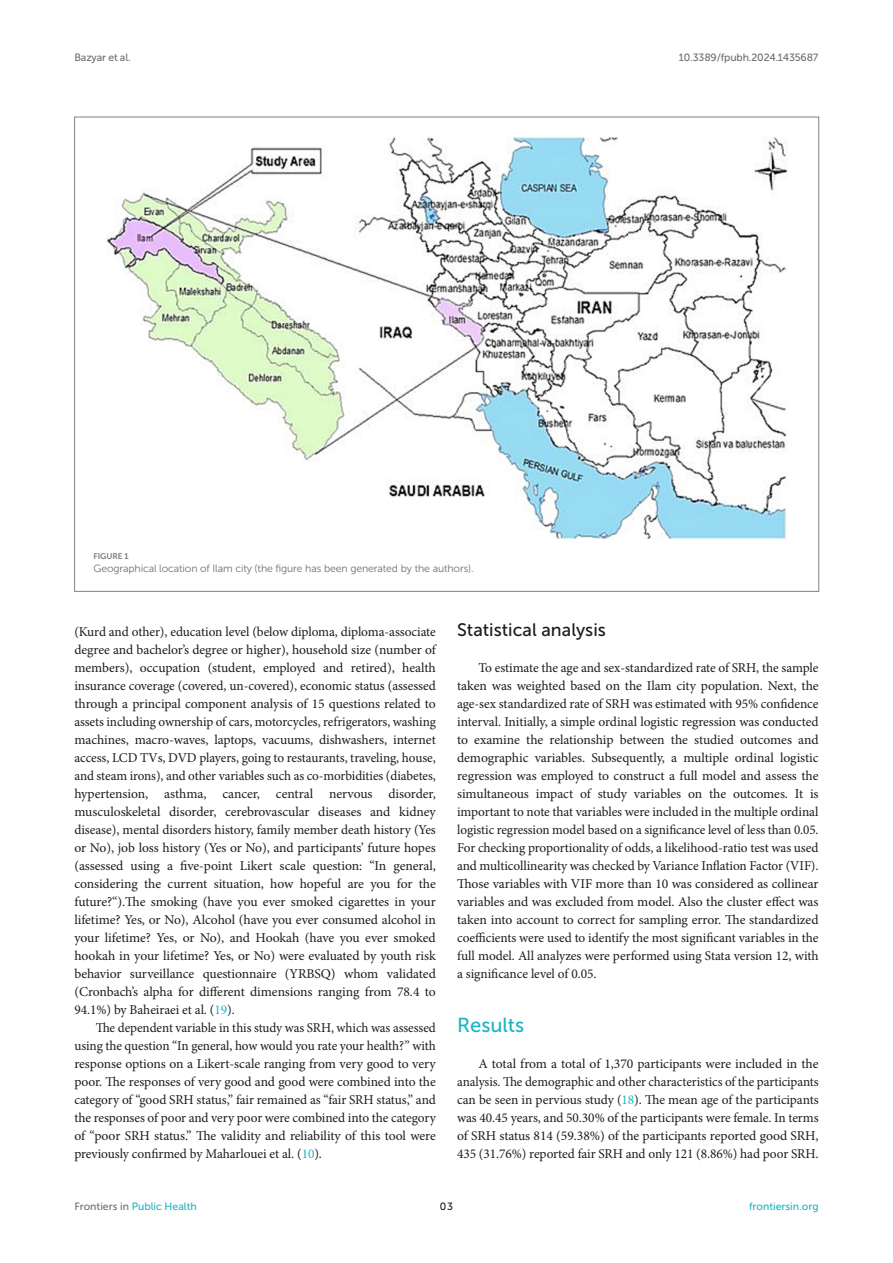
<style>
.page{position:relative;width:893px;height:1263px;background:#fff}
.page>*{position:absolute;margin:0;border:0;box-sizing:border-box;transform-origin:0 0}
.HEAD_1{font:20.25px "Museo Sans 500";color:#1db5c3}
.HEAD_2{font:18px "Museo Sans 500";color:#1b1c1b}
.TEXT{font:13.5px/18px "Minion Pro";letter-spacing:-.005em;color:#1b1c1b;text-align:justify}
.FIG_LEG{font:10.5px "Museo Sans 300";letter-spacing:-.01em;color:#706f70}
.t1{font:10.5px "Museo Sans 500";color:#1db5c3}
.t2{font:10.5px "Museo Sans 500";letter-spacing:-.015em;color:#706f70}
.t3{font:10.5px "Museo Sans 500";color:#1b1c1b}
.FIG_HD{font:8.25px "Museo Sans 700";letter-spacing:-.01em;color:#7e7f7f}
.s1{color:#1db5c3}
.s2{color:#706f70}
</style>
<div class="page">
<img style="left:107px;top:137px;width:681px;height:402px">
<p class="t2" style="left:74px;top:51px;width:58px">Bazyar et al.</p>
<p class="t2" style="left:679px;top:51px;width:141px">10.3389/fpubh.2024.1435687</p>
<p class="FIG_HD" style="left:94px;top:551px;width:37px">FIGURE 1</p>
<p class="FIG_LEG" style="left:94px;top:563px;width:382px">Geographical location of Ilam city (the figure has been generated by the authors).</p>
<p class="TEXT" style="left:74px;top:623px;width:363px">(Kurd and other), education level (below diploma, diploma-associate degree and bachelor’s degree or higher), household size (number of members), occupation (student, employed and retired), health insurance coverage (covered, un-covered), economic status (assessed through a principal component analysis of 15 questions related to assets including ownership of cars, motorcycles, refrigerators, washing machines, macro-waves, laptops, vacuums, dishwashers, internet access, LCD TVs, DVD players, going to restaurants, traveling, house, and steam irons), and other variables such as co-morbidities (diabetes, hypertension, asthma, cancer, central nervous disorder, musculoskeletal disorder, cerebrovascular diseases and kidney disease), mental disorders history, family member death history (Yes or No), job loss history (Yes or No), and participants’ future hopes (assessed using a five-point Likert scale question: “In general, considering the current situation, how hopeful are you for the future?“).The smoking (have you ever smoked cigarettes in your lifetime? Yes, or No), Alcohol (have you ever consumed alcohol in your lifetime? Yes, or No), and Hookah (have you ever smoked hookah in your lifetime? Yes, or No) were evaluated by youth risk behavior surveillance questionnaire (YRBSQ) whom validated (Cronbach’s alpha for different dimensions ranging from 78.4 to 94.1%) by Baheiraei et al. (<span class="s1">19</span>).</p>
<p class="TEXT" style="left:74px;top:1019px;width:363px;text-indent:21px">The dependent variable in this study was SRH, which was assessed using the question “In general, how would you rate your health?” with response options on a Likert-scale ranging from very good to very poor. The responses of very good and good were combined into the category of “good SRH status,” fair remained as “fair SRH status,” and the responses of poor and very poor were combined into the category of “poor SRH status.” The validity and reliability of this tool were previously confirmed by Maharlouei et al. (<span class="s1">10</span>).</p>
<p class="HEAD_2" style="left:457px;top:620px;width:150px">Statistical analysis</p>
<p class="TEXT" style="left:457px;top:659px;width:363px;text-indent:21px">To estimate the age and sex-standardized rate of SRH, the sample taken was weighted based on the Ilam city population. Next, the age-sex standardized rate of SRH was estimated with 95% confidence interval. Initially, a simple ordinal logistic regression was conducted to examine the relationship between the studied outcomes and demographic variables. Subsequently, a multiple ordinal logistic regression was employed to construct a full model and assess the simultaneous impact of study variables on the outcomes. It is important to note that variables were included in the multiple ordinal logistic regression model based on a significance level of less than 0.05.<br>For checking proportionality of odds, a likelihood-ratio test was used and multicollinearity was checked by Variance Inflation Factor (VIF).<br>Those variables with VIF more than 10 was considered as collinear variables and was excluded from model. Also the cluster effect was taken into account to correct for sampling error. The standardized coefficients were used to identify the most significant variables in the full model. All analyzes were performed using Stata version 12, with a significance level of 0.05.</p>
<p class="HEAD_1" style="left:457px;top:1014px;width:69px">Results</p>
<p class="TEXT" style="left:457px;top:1055px;width:363px;text-indent:21px">A total from a total of 1,370 participants were included in the analysis. The demographic and other characteristics of the participants can be seen in pervious study (<span class="s1">18</span>). The mean age of the participants was 40.45 years, and 50.30% of the participants were female. In terms of SRH status 814 (59.38%) of the participants reported good SRH, 435 (31.76%) reported fair SRH and only 121 (8.86%) had poor SRH.</p>
<p class="t1" style="left:74px;top:1200px;width:124px"><span class="s2">Frontiers in</span> Public Health</p>
<p class="t3" style="left:440px;top:1200px;width:15px">03</p>
<p class="t1" style="left:749px;top:1200px;width:71px">frontiersin.org</p>
</div>
